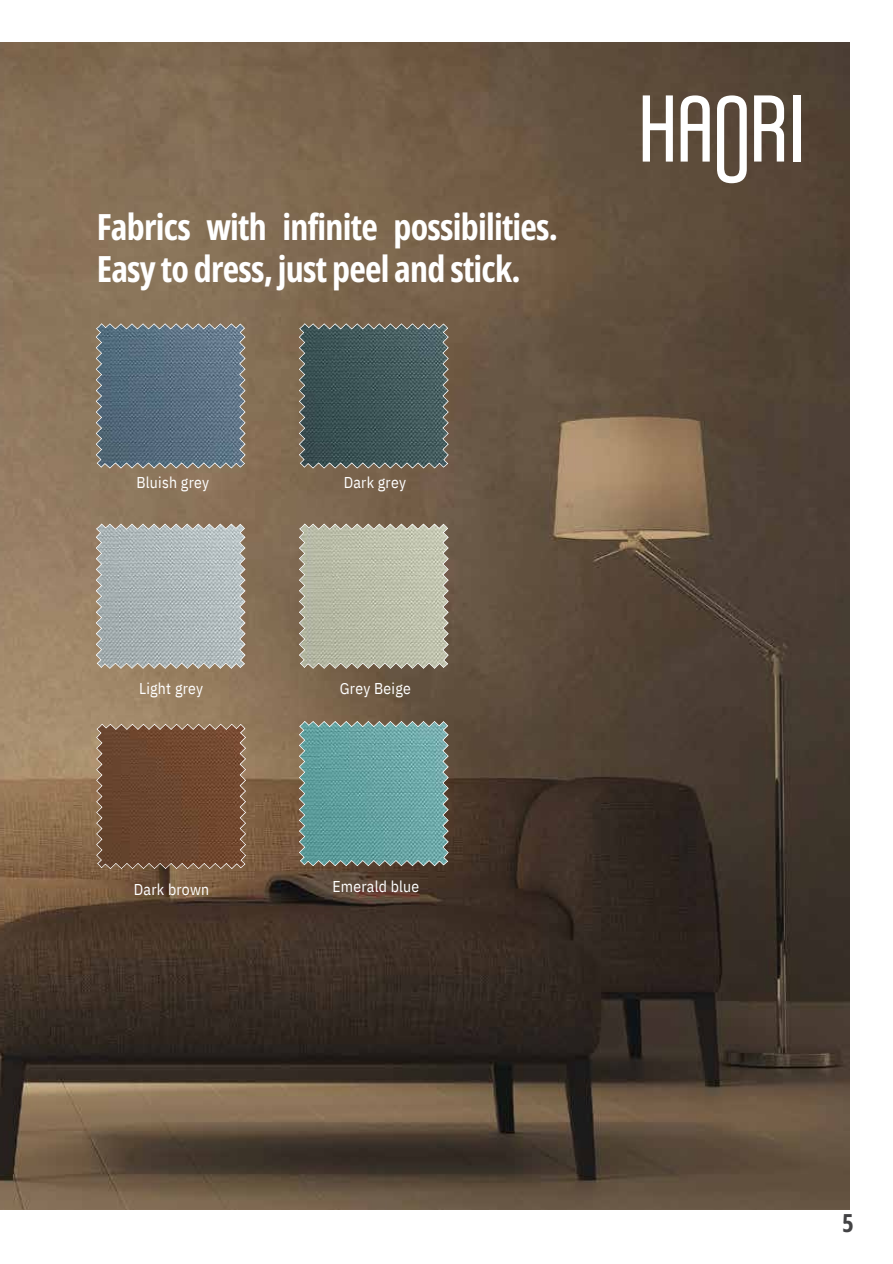
<style>
.page{position:relative;width:893px;height:1264px;background:#fff}
.page>*{position:absolute;margin:0;border:0;box-sizing:border-box;transform-origin:0 0}
.t1{font:700 36px/41.7px "Open Sans Condensed";letter-spacing:-.02em;color:#fff}
.t2{font:700 24.9px "Open Sans Condensed";color:#434345}
.t3{font:15.6px "IBM Plex Sans Cond";letter-spacing:.015em;color:#fff}
</style>
<div class="page">
<img style="left:0;top:43px;width:849px;height:1166px">
<svg style="left:96px;top:323px;width:149px;height:145px;background:#607382"></svg>
<svg style="left:96px;top:523px;width:149px;height:145px;background:#adb5b5"></svg>
<svg style="left:299px;top:523px;width:149px;height:145px;background:#b8b9a5"></svg>
<svg style="left:96px;top:723px;width:149px;height:146px;background:#734e37"></svg>
<svg style="left:299px;top:721px;width:149px;height:145px;background:#6aa19f"></svg>
<svg style="left:299px;top:323px;width:149px;height:145px;background:#485c5d"></svg>
<svg style="left:642px;top:95px;width:30px;height:67px"></svg>
<svg style="left:680px;top:95px;width:29px;height:67px"></svg>
<svg style="left:717px;top:95px;width:29px;height:88px"></svg>
<svg style="left:754px;top:95px;width:30px;height:66px"></svg>
<div style="left:793px;top:95px;width:7px;height:66px;background:#fff"></div>
<p class="t1" style="left:97px;top:205px;width:463px">Fabrics with infinite possibilities.<br>Easy to dress, just peel and stick.</p>
<p class="t3" style="left:136px;top:472px;width:74px">Bluish grey</p>
<p class="t3" style="left:344px;top:472px;width:64px">Dark grey</p>
<p class="t3" style="left:139px;top:678px;width:66px">Light grey</p>
<p class="t3" style="left:340px;top:677px;width:72px">Grey Beige</p>
<p class="t3" style="left:134px;top:878px;width:77px">Dark brown</p>
<p class="t3" style="left:332px;top:875px;width:88px">Emerald blue</p>
<p class="t2" style="left:842px;top:1205px;width:13px">5</p>
</div>
